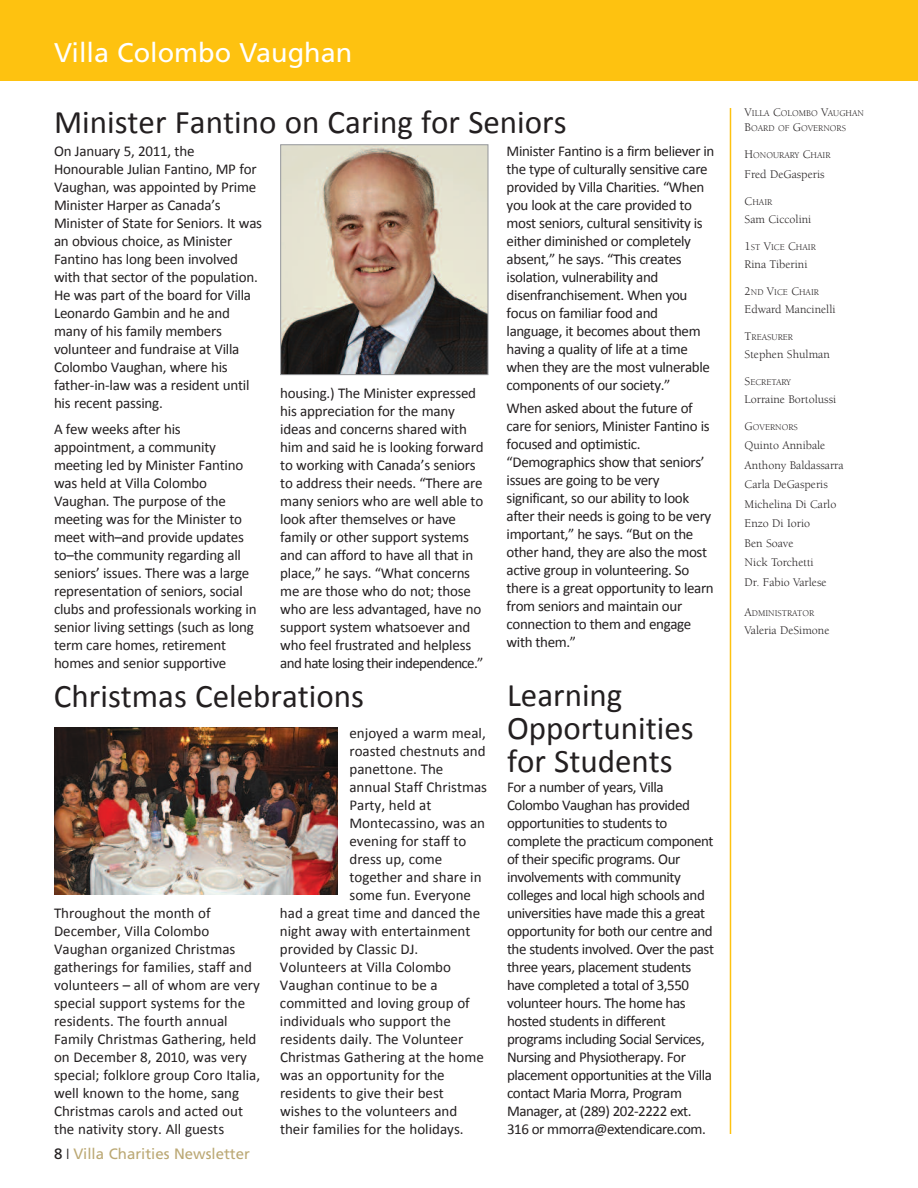
<style>
.page{position:relative;width:918px;height:1188px;background:#fff}
.page>*{position:absolute;margin:0;border:0;box-sizing:border-box;transform-origin:0 0}
.t1{font:33px/33px "Calibri";color:#231f20}
.t2{font:27px "Frutiger";color:#fff}
.t3{font:15px/18px "Calibri";letter-spacing:-.015em;color:#231f20}
.t4{font:15px "Frutiger";color:#bba874}
.t5{font:12px/19.5px "Berkeley";color:#231f20}
.t6{font:9px/15px "Berkeley";color:#231f20}
.s1{color:#231f20}
.s2{font-size:12px}
</style>
<div class="page">
<div style="left:0;top:0;width:918px;height:81px;background:#fec210"></div>
<hr style="left:730px;top:108px;width:1px;height:1026px;background:#fec210">
<img style="left:282px;top:146px;width:204px;height:227px">
<div style="left:280px;top:144px;width:208px;height:231px;border:1px solid #939598"></div>
<img style="left:54px;top:727px;width:283px;height:168px">
<h2 class="t2" style="left:54px;top:42px;width:300px">Villa Colombo Vaughan</h2>
<h1 class="t1" style="left:54px;top:105px;width:514px">Minister Fantino on Caring for Seniors</h1>
<p class="t3" style="left:54px;top:141px;width:210px">On January 5, 2011, the<br>Honourable Julian Fantino, MP for<br>Vaughan, was appointed by Prime<br>Minister Harper as Canada’s<br>Minister of State for Seniors. It was an obvious choice, as Minister<br>Fantino has long been involved with that sector of the population.<br>He was part of the board for Villa<br>Leonardo Gambin and he and many of his family members volunteer and fundraise at Villa<br>Colombo Vaughan, where his father-in-law was a resident until his recent passing.</p>
<p class="t3" style="left:54px;top:420px;width:204px">A few weeks after his appointment, a community meeting led by Minister Fantino was held at Villa Colombo<br>Vaughan. The purpose of the meeting was for the Minister to meet with–and provide updates to–the community regarding all seniors’ issues. There was a large representation of seniors, social clubs and professionals working in senior living settings (such as long term care homes, retirement homes and senior supportive</p>
<p class="t3" style="left:280px;top:384px;width:205px">housing.) The Minister expressed his appreciation for the many ideas and concerns shared with him and said he is looking forward to working with Canada’s seniors to address their needs. “There are many seniors who are well able to look after themselves or have family or other support systems and can afford to have all that in place,” he says. “What concerns me are those who do not; those who are less advantaged, have no support system whatsoever and who feel frustrated and helpless and hate losing their independence.”</p>
<h1 class="t1" style="left:54px;top:679px;width:312px">Christmas Celebrations</h1>
<p class="t3" style="left:54px;top:904px;width:208px">Throughout the month of<br>December, Villa Colombo<br>Vaughan organized Christmas gatherings for families, staff and volunteers – all of whom are very special support systems for the residents. The fourth annual<br>Family Christmas Gathering, held on December 8, 2010, was very special; folklore group Coro Italia, well known to the home, sang<br>Christmas carols and acted out the nativity story. All guests</p>
<p class="t4" style="left:54px;top:1148px;width:197px"><span class="s1">8</span> Villa Charities Newsletter</p>
<p class="t3" style="left:349px;top:724px;width:138px">enjoyed a warm meal,</p>
<p class="t3" style="left:349px;top:742px;width:138px">roasted chestnuts and</p>
<p class="t3" style="left:349px;top:760px;width:95px">panettone. The</p>
<p class="t3" style="left:349px;top:778px;width:139px">annual Staff Christmas</p>
<p class="t3" style="left:349px;top:796px;width:84px">Party, held at</p>
<p class="t3" style="left:349px;top:814px;width:137px">Montecassino, was an</p>
<p class="t3" style="left:349px;top:832px;width:119px">evening for staff to</p>
<p class="t3" style="left:349px;top:850px;width:94px">dress up, come</p>
<p class="t3" style="left:349px;top:868px;width:134px">together and share in</p>
<p class="t3" style="left:349px;top:886px;width:123px">some fun. Everyone</p>
<p class="t3" style="left:280px;top:904px;width:202px">had a great time and danced the</p>
<p class="t3" style="left:280px;top:922px;width:192px">night away with entertainment</p>
<p class="t3" style="left:280px;top:940px;width:140px">provided by Classic DJ.</p>
<p class="t3" style="left:280px;top:958px;width:173px">Volunteers at Villa Colombo</p>
<p class="t3" style="left:280px;top:976px;width:159px">Vaughan continue to be a</p>
<p class="t3" style="left:280px;top:994px;width:191px">committed and loving group of</p>
<p class="t3" style="left:280px;top:1012px;width:172px">individuals who support the</p>
<p class="t3" style="left:280px;top:1030px;width:185px">residents daily. The Volunteer</p>
<p class="t3" style="left:280px;top:1048px;width:205px">Christmas Gathering at the home</p>
<p class="t3" style="left:280px;top:1066px;width:166px">was an opportunity for the</p>
<p class="t3" style="left:280px;top:1084px;width:165px">residents to give their best</p>
<p class="t3" style="left:280px;top:1102px;width:179px">wishes to the volunteers and</p>
<p class="t3" style="left:280px;top:1120px;width:185px">their families for the holidays.</p>
<p class="t3" style="left:507px;top:141px;width:209px">Minister Fantino is a firm believer in the type of culturally sensitive care provided by Villa Charities. “When you look at the care provided to most seniors, cultural sensitivity is either diminished or completely absent,” he says. “This creates isolation, vulnerability and disenfranchisement. When you focus on familiar food and language, it becomes about them having a quality of life at a time when they are the most vulnerable components of our society.”</p>
<p class="t3" style="left:507px;top:399px;width:209px">When asked about the future of care for seniors, Minister Fantino is focused and optimistic. “Demographics show that seniors’ issues are going to be very significant, so our ability to look after their needs is going to be very important,” he says. “But on the other hand, they are also the most active group in volunteering. So there is a great opportunity to learn from seniors and maintain our connection to them and engage with them.”</p>
<h1 class="t1" style="left:507px;top:679px;width:188px">Learning<br>Opportunities for Students</h1>
<p class="t3" style="left:507px;top:778px;width:209px">For a number of years, Villa<br>Colombo Vaughan has provided opportunities to students to complete the practicum component of their specific programs. Our involvements with community colleges and local high schools and universities have made this a great opportunity for both our centre and the students involved. Over the past three years, placement students have completed a total of 3,550 volunteer hours. The home has hosted students in different programs including Social Services,<br>Nursing and Physiotherapy. For placement opportunities at the Villa contact Maria Morra, Program<br>Manager, at (289) 202-2222 ext.<br>316 or mmorra@extendicare.com.</p>
<p class="t6" style="left:745px;top:107px;width:121px"><span class="s2">V</span>ILLA <span class="s2">C</span>OLOMBO <span class="s2">V</span>AUGHAN<br><span class="s2">B</span>OARD OF <span class="s2">G</span>OVERNORS</p>
<p class="t6" style="left:745px;top:149px;width:87px"><span class="s2">H</span>ONOURARY <span class="s2">C</span>HAIR</p>
<p class="t5" style="left:745px;top:165px;width:81px">Fred DeGasperis</p>
<p class="t6" style="left:745px;top:195px;width:29px"><span class="s2">C</span>HAIR</p>
<p class="t5" style="left:745px;top:210px;width:68px">Sam Ciccolini</p>
<p class="t6" style="left:745px;top:240px;width:73px"><span class="s2">1</span>ST <span class="s2">V</span>ICE <span class="s2">C</span>HAIR</p>
<p class="t5" style="left:745px;top:255px;width:64px">Rina Tiberini</p>
<p class="t6" style="left:745px;top:285px;width:76px"><span class="s2">2</span>ND <span class="s2">V</span>ICE <span class="s2">C</span>HAIR</p>
<p class="t5" style="left:745px;top:300px;width:92px">Edward Mancinelli</p>
<p class="t6" style="left:745px;top:330px;width:50px"><span class="s2">T</span>REASURER</p>
<p class="t5" style="left:745px;top:345px;width:87px">Stephen Shulman</p>
<p class="t6" style="left:745px;top:375px;width:48px"><span class="s2">S</span>ECRETARY</p>
<p class="t5" style="left:745px;top:390px;width:93px">Lorraine Bortolussi</p>
<p class="t6" style="left:745px;top:420px;width:55px"><span class="s2">G</span>OVERNORS</p>
<p class="t5" style="left:745px;top:437px;width:100px">Quinto Annibale<br>Anthony Baldassarra<br>Carla DeGasperis<br>Michelina Di Carlo<br>Enzo Di Iorio<br>Ben Soave<br>Nick Torchetti<br>Dr. Fabio Varlese</p>
<p class="t6" style="left:745px;top:606px;width:71px"><span class="s2">A</span>DMINISTRATOR</p>
<p class="t5" style="left:745px;top:621px;width:86px">Valeria DeSimone</p>
</div>
